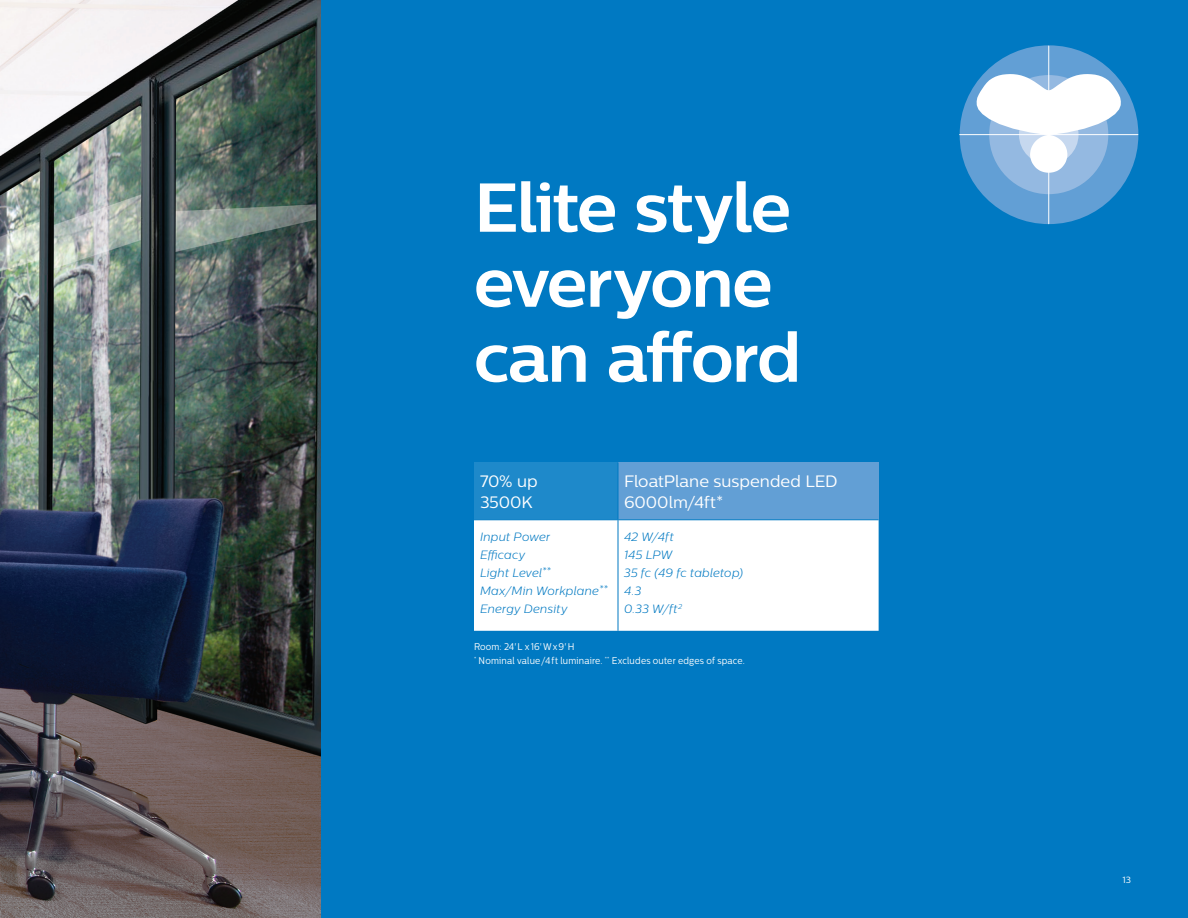
<style>
.page{position:relative;width:1188px;height:918px;background:#fff}
.page>*{position:absolute;margin:0;border:0;box-sizing:border-box;transform-origin:0 0}
.Headline_2{font:700 69px/75px "Centrale Sans";letter-spacing:-.025em;color:#fff}
.Body{font:16.5px/21px "Centrale Sans";color:#fff}
.Copy{font:italic 300 12px "Centrale Sans";letter-spacing:.015em;color:#0079c2}
.t1{font:9.75px "Centrale Sans";letter-spacing:.02em;color:#fff;scale:.9 1}
.Pagination_06{font:9px "Centrale Sans";color:#fff}
.s1{font-size:10.5px}
</style>
<div class="page">
<img style="left:0;top:0;width:321px;height:918px">
<div style="left:321px;top:0;width:867px;height:918px;background:#0079c2"></div>
<div style="left:474px;top:462px;width:144px;height:58px;background:#1e89ca"></div>
<div style="left:618px;top:462px;width:261px;height:58px;background:#629fd5"></div>
<div style="left:474px;top:520px;width:405px;height:111px;background:#fff"></div>
<hr style="left:618px;top:462px;width:1px;height:57px;background:#0079c2">
<hr style="left:474px;top:519px;width:144px;height:1px;background:#0079c2">
<hr style="left:618px;top:519px;width:261px;height:1px;background:#0079c2">
<hr style="left:618px;top:520px;width:1px;height:111px;background:#0079c2">
<div style="left:960px;top:45px;width:178px;height:179px;background:#629fd5;border-radius:50%"></div>
<div style="left:989px;top:75px;width:119px;height:119px;background:#94b9e1;border-radius:50%"></div>
<hr style="left:1048px;top:46px;width:1px;height:178px;background:#fff">
<hr style="left:960px;top:134px;width:178px;height:1px;background:#fff">
<svg style="left:977px;top:74px;width:144px;height:99px"></svg>
<p class="Headline_2" style="left:474px;top:169px;width:329px">Elite style everyone can afford</p>
<p class="Body" style="left:480px;top:470px;width:59px">70% up<br>3500K</p>
<p class="Body" style="left:624px;top:470px;width:215px">FloatPlane suspended LED<br>6000lm/4ft*</p>
<p class="Copy" style="left:480px;top:530px;width:72px">Input Power</p>
<p class="Copy" style="left:480px;top:548px;width:47px">Efficacy</p>
<p class="Copy" style="left:480px;top:566px;width:72px">Light Level<span class="s1">**</span></p>
<p class="Copy" style="left:480px;top:584px;width:129px">Max/Min Workplane<span class="s1">**</span></p>
<p class="Copy" style="left:480px;top:602px;width:89px">Energy Density</p>
<p class="Copy" style="left:624px;top:530px;width:52px">42 W/4ft</p>
<p class="Copy" style="left:624px;top:548px;width:50px">145 LPW</p>
<p class="Copy" style="left:624px;top:566px;width:120px">35 fc (49 fc tabletop)</p>
<p class="Copy" style="left:624px;top:584px;width:19px">4.3</p>
<p class="Copy" style="left:624px;top:602px;width:60px">0.33 W/ft<sup>2</sup></p>
<p class="t1" style="left:474px;top:641px;width:113px">Room: 24'L x16'Wx9'H</p>
<p class="t1" style="left:474px;top:655px;width:302px"><sup>*</sup> Nominal value/4ft luminaire. <sup>**</sup> Excludes outer edges of space.</p>
<p class="Pagination_06" style="left:1122px;top:874px;width:10px">13</p>
</div>
